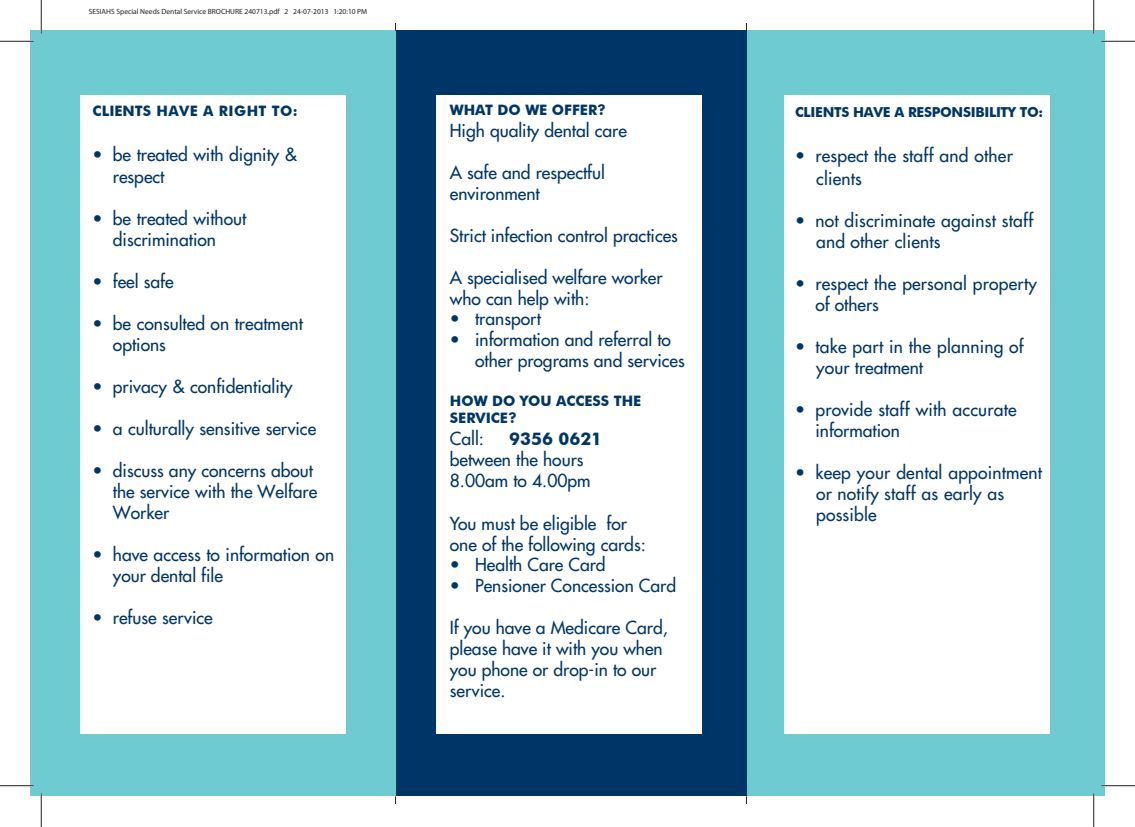
<style>
.page{position:relative;width:1135px;height:827px;background:#fff}
.page>*{position:absolute;margin:0;border:0;box-sizing:border-box;transform-origin:0 0}
.t1{font:17.5px/21px "Futura";color:#003667}
.t2{font:700 17.5px "Futura BT";color:#003667}
.t3{font:700 14.38px/17.2px "Futura BT";color:#003667}
.t4{font:700 14.38px "Futura BT";letter-spacing:.03em;color:#003667}
.t5{font:700 13.75px "Futura BT";letter-spacing:-.02em;color:#003667}
.t6{font:7.5px "Myriad Pro";color:#231f20}
</style>
<div class="page">
<div style="left:31px;top:31px;width:377px;height:765px;background:#6fcbd2"></div>
<div style="left:741px;top:31px;width:363px;height:765px;background:#6fcbd2"></div>
<div style="left:396px;top:31px;width:350px;height:765px;background:#003667"></div>
<div style="left:436px;top:95px;width:266px;height:638px;background:#fff"></div>
<div style="left:80px;top:96px;width:266px;height:638px;background:#fff"></div>
<div style="left:784px;top:95px;width:266px;height:638px;background:#fff"></div>
<hr style="left:0;top:40px;width:34px;height:2px;background:#fff">
<hr style="left:1101px;top:40px;width:34px;height:2px;background:#fff">
<hr style="left:40px;top:0;width:2px;height:34px;background:#fff">
<hr style="left:40px;top:793px;width:2px;height:34px;background:#fff">
<hr style="left:0;top:41px;width:34px;height:1px;background:#231f20">
<hr style="left:1101px;top:41px;width:34px;height:1px;background:#231f20">
<hr style="left:0;top:785px;width:34px;height:1px;background:#231f20">
<hr style="left:1101px;top:785px;width:34px;height:1px;background:#231f20">
<hr style="left:41px;top:0;width:1px;height:34px;background:#231f20">
<hr style="left:41px;top:793px;width:1px;height:34px;background:#231f20">
<hr style="left:1093px;top:0;width:1px;height:34px;background:#231f20">
<hr style="left:1093px;top:793px;width:1px;height:34px;background:#231f20">
<p class="t6" style="left:89px;top:7px;width:280px">SESIAHS Special Needs Dental Service BROCHURE 240713.pdf 2 24-07-2013 1:20:10 PM</p>
<p class="t4" style="left:93px;top:102px;width:207px">CLIENTS HAVE A RIGHT TO:</p>
<p class="t1" style="left:113px;top:143px;width:186px;line-height:22.5px;text-indent:-20px">• be treated with dignity &amp; respect</p>
<p class="t1" style="left:93px;top:208px;width:155px;text-align:center">• be treated without discrimination</p>
<p class="t1" style="left:93px;top:271px;width:82px">• feel safe</p>
<p class="t1" style="left:113px;top:313px;width:191px;text-indent:-20px">• be consulted on treatment options</p>
<p class="t1" style="left:93px;top:376px;width:201px">• privacy &amp; confidentiality</p>
<p class="t1" style="left:93px;top:418px;width:225px">• a culturally sensitive service</p>
<p class="t1" style="left:113px;top:460px;width:206px;text-indent:-20px">• discuss any concerns about the service with the Welfare<br>Worker</p>
<p class="t1" style="left:113px;top:544px;width:223px;text-indent:-20px">• have access to information on your dental file</p>
<p class="t1" style="left:93px;top:607px;width:122px">• refuse service</p>
<p class="t3" style="left:450px;top:101px;width:158px">WHAT DO WE OFFER?</p>
<p class="t1" style="left:450px;top:120px;width:179px">High quality dental care</p>
<p class="t1" style="left:450px;top:162px;width:157px">A safe and respectful environment</p>
<p class="t1" style="left:450px;top:225px;width:230px">Strict infection control practices</p>
<p class="t1" style="left:450px;top:267px;width:214px">A specialised welfare worker who can help with:</p>
<p class="t1" style="left:450px;top:308px;width:93px">• transport</p>
<p class="t1" style="left:475px;top:329px;width:211px;text-indent:-25px">• information and referral to other programs and services</p>
<p class="t3" style="left:450px;top:392px;width:193px">HOW DO YOU ACCESS THE<br>SERVICE?</p>
<p class="t1" style="left:450px;top:428px;width:36px">Call:</p>
<p class="t2" style="left:509px;top:428px;width:94px">9356 0621</p>
<p class="t1" style="left:450px;top:449px;width:142px">between the hours<br>8.00am to 4.00pm</p>
<p class="t1" style="left:450px;top:512px;width:197px">You must be eligible for one of the following cards:</p>
<p class="t1" style="left:450px;top:553px;width:157px">• Health Care Card</p>
<p class="t1" style="left:450px;top:574px;width:228px">• Pensioner Concession Card</p>
<p class="t1" style="left:450px;top:616px;width:219px">If you have a Medicare Card, please have it with you when you phone or drop-in to our service.</p>
<p class="t5" style="left:795px;top:104px;width:250px">CLIENTS HAVE A RESPONSIBILITY TO:</p>
<p class="t1" style="left:816px;top:144px;width:198px;line-height:22.5px;text-indent:-21px">• respect the staff and other clients</p>
<p class="t1" style="left:816px;top:209px;width:219px;text-indent:-21px">• not discriminate against staff and other clients</p>
<p class="t1" style="left:815px;top:272px;width:223px;text-indent:-20px">• respect the personal property of others</p>
<p class="t1" style="left:816px;top:335px;width:209px;text-indent:-21px">• take part in the planning of your treatment</p>
<p class="t1" style="left:815px;top:398px;width:203px;text-indent:-20px">• provide staff with accurate information</p>
<p class="t1" style="left:816px;top:461px;width:227px;text-indent:-21px">• keep your dental appointment or notify staff as early as possible</p>
</div>
